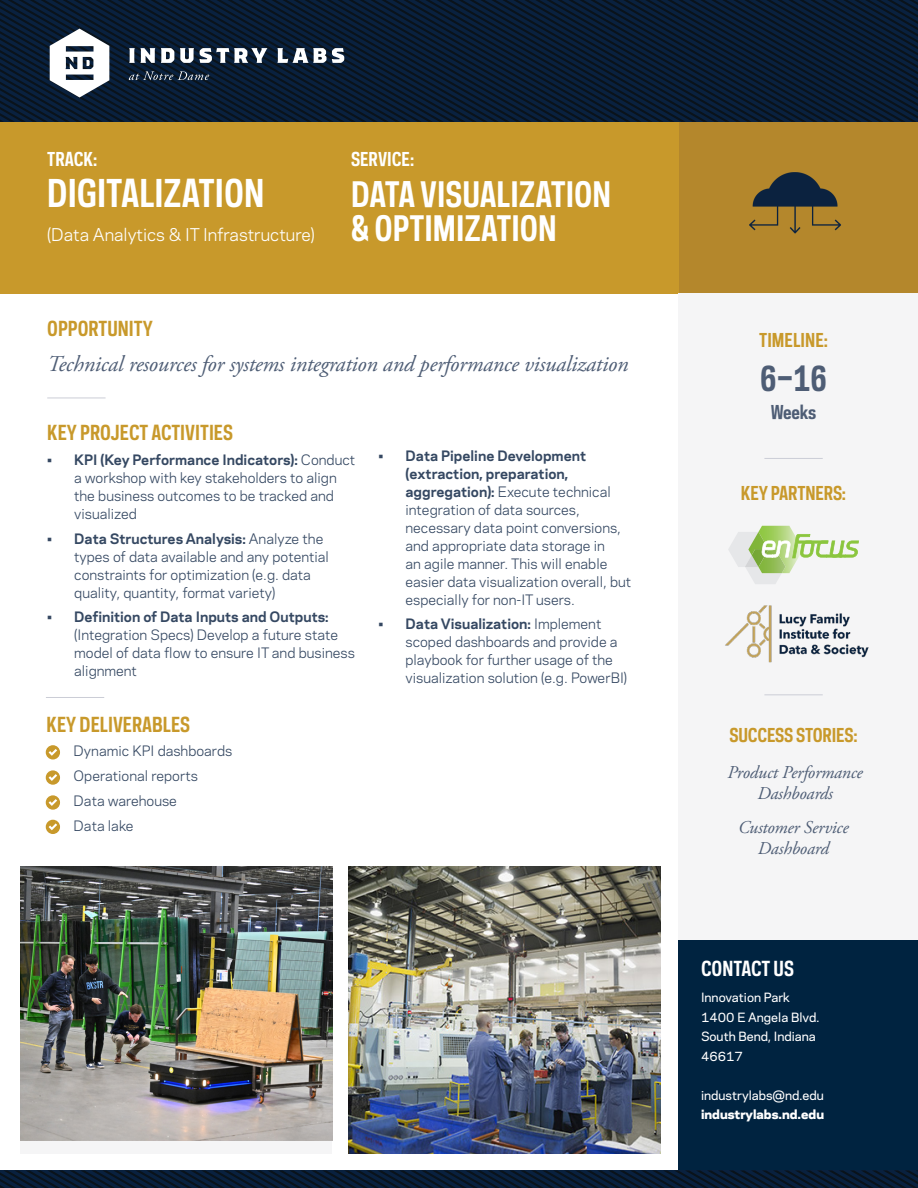
<style>
.page{position:relative;width:918px;height:1188px;background:#fff}
.page>*{position:absolute;margin:0;border:0;box-sizing:border-box;transform-origin:0 0}
.Secondary_Section_He{font:700 36px "Polaris Condensed";color:#fff}
.Secondary_Section_He-2{font:700 33px/34.5px "Polaris Condensed";color:#fff}
.Stat{font:700 33px "Polaris Condensed";color:#4e5d75}
.Body{font:italic 22.5px "Adobe Garamond Pro";letter-spacing:-.01em;color:#4e5d75}
.Gold_header_-_small{font:700 19.5px "Polaris Condensed";color:#c8992b}
.Gold_header_-_small-2{font:700 19.5px "Polaris Condensed";color:#fff}
.Stat_Labels{font:italic 18px/21px "Adobe Garamond Pro";letter-spacing:-.01em;color:#4e5d75;text-align:center}
.subheader{font:700 18px "Polaris Condensed";letter-spacing:-.01em;color:#c8992b}
.Gold_header_-_Worker{font:700 18px "Polaris Condensed";color:#fff}
.Gold_header_-_Worker-2{font:700 18px "Polaris Condensed";color:#c8992b}
.Stat_Labels-2{font:700 18px "Polaris Condensed";letter-spacing:-.015em;color:#4e5d75}
.Secondary_Section_He-3{font:16.5px "Galaxie Polaris";color:#fff}
.t1{font:13.5px/18px "Galaxie Polaris";color:#354862}
.No_bullet_small_text{font:500 12px/19.5px "Galaxie Polaris";color:#fff}
.s1{font-weight:700}
.s2{font-weight:800}
</style>
<div class="page">
<div style="left:678px;top:112px;width:240px;height:185px;background:#b4872c"></div>
<div style="left:0;top:104px;width:678px;height:190px;background:#c8992b"></div>
<div style="left:678px;top:294px;width:240px;height:894px;background:#f5f5f6"></div>
<div style="left:21px;top:866px;width:311px;height:287px;background:#f5f5f6"></div>
<img style="left:21px;top:866px;width:311px;height:275px">
<img style="left:349px;top:866px;width:311px;height:287px">
<svg style="left:0;top:0;width:918px;height:122px;background:#15263b"></svg>
<div style="left:678px;top:941px;width:240px;height:247px;background:#002340"></div>
<svg style="left:0;top:1170px;width:918px;height:18px"></svg>
<div style="left:46px;top:745px;width:14px;height:15px;background:#c8992b;border-radius:50%"></div>
<svg style="left:49px;top:749px;width:8px;height:7px"></svg>
<div style="left:46px;top:770px;width:14px;height:15px;background:#c8992b;border-radius:50%"></div>
<svg style="left:49px;top:774px;width:8px;height:7px"></svg>
<div style="left:46px;top:795px;width:14px;height:15px;background:#c8992b;border-radius:50%"></div>
<svg style="left:49px;top:799px;width:8px;height:7px"></svg>
<div style="left:46px;top:820px;width:14px;height:14px;background:#c8992b;border-radius:50%"></div>
<svg style="left:49px;top:823px;width:8px;height:7px"></svg>
<hr style="left:47px;top:398px;width:59px;height:1px;background:#cbcdd6">
<img style="left:725px;top:605px;width:144px;height:58px">
<hr style="left:764px;top:458px;width:59px;height:1px;background:#cbcdd6">
<svg style="left:728px;top:526px;width:131px;height:58px"></svg>
<hr style="left:764px;top:694px;width:59px;height:1px;background:#cbcdd6">
<hr style="left:46px;top:697px;width:58px;height:1px;background:#cbcdd6">
<img style="left:749px;top:172px;width:92px;height:62px">
<p class="Gold_header_-_Worker" style="left:47px;top:147px;width:52px">TRACK:</p>
<p class="Secondary_Section_He" style="left:47px;top:169px;width:219px">DIGITALIZATION</p>
<p class="Secondary_Section_He-3" style="left:47px;top:223px;width:269px">(Data Analytics &amp; IT Infrastructure)</p>
<p class="Gold_header_-_Worker" style="left:351px;top:147px;width:65px">SERVICE:</p>
<p class="Secondary_Section_He-2" style="left:351px;top:176px;width:262px">DATA VISUALIZATION &amp; OPTIMIZATION</p>
<p class="Gold_header_-_small" style="left:47px;top:316px;width:107px">OPPORTUNITY</p>
<p class="Body" style="left:47px;top:351px;width:583px">Technical resources for systems integration and performance visualization</p>
<p class="Gold_header_-_small" style="left:47px;top:420px;width:187px">KEY PROJECT ACTIVITIES</p>
<p class="t1" style="left:74px;top:450px;width:282px;text-indent:-27px">• <span class="s1">KPI (Key Performance Indicators):</span> Conduct a workshop with key stakeholders to align the business outcomes to be tracked and visualized</p>
<p class="t1" style="left:74px;top:529px;width:256px;text-indent:-27px">• <span class="s1">Data Structures Analysis:</span> Analyze the types of data available and any potential constraints for optimization (e.g. data quality, quantity, format variety)</p>
<p class="t1" style="left:74px;top:607px;width:282px;text-indent:-27px">• <span class="s1">Definition of Data Inputs and Outputs: </span>(Integration Specs) Develop a future state model of data flow to ensure IT and business alignment</p>
<p class="Gold_header_-_small" style="left:47px;top:711px;width:145px">KEY DELIVERABLES</p>
<p class="t1" style="left:47px;top:741px;width:187px">• Dynamic KPI dashboards</p>
<p class="t1" style="left:47px;top:766px;width:153px">• Operational reports</p>
<p class="t1" style="left:47px;top:791px;width:132px">• Data warehouse</p>
<p class="t1" style="left:47px;top:816px;width:89px">• Data lake</p>
<p class="t1" style="left:406px;top:446px;width:227px;text-indent:-27px">• <span class="s1">Data Pipeline Development (extraction, preparation, aggregation):</span> Execute technical integration of data sources, necessary data point conversions, and appropriate data storage in<br>an agile manner. This will enable easier data visualization overall, but especially for non-IT users.</p>
<p class="t1" style="left:406px;top:615px;width:223px;text-indent:-27px">• <span class="s1">Data Visualization:</span> Implement scoped dashboards and provide a playbook for further usage of the visualization solution (e.g. PowerBI)</p>
<p class="Gold_header_-_Worker-2" style="left:759px;top:328px;width:70px">TIMELINE:</p>
<p class="Stat" style="left:760px;top:357px;width:69px">6–16</p>
<p class="Stat_Labels-2" style="left:771px;top:400px;width:47px">Weeks</p>
<p class="subheader" style="left:741px;top:481px;width:107px">KEY PARTNERS:</p>
<p class="subheader" style="left:729px;top:723px;width:130px">SUCCESS STORIES:</p>
<p class="Stat_Labels" style="left:728px;top:762px;width:137px">Product Performance<br>Dashboards</p>
<p class="Stat_Labels" style="left:738px;top:817px;width:112px">Customer Service<br>Dashboard</p>
<p class="Gold_header_-_small-2" style="left:701px;top:955px;width:95px">CONTACT US</p>
<p class="No_bullet_small_text" style="left:701px;top:987px;width:120px">Innovation Park<br>1400 E Angela Blvd.<br>South Bend, Indiana<br>46617</p>
<p class="No_bullet_small_text" style="left:701px;top:1085px;width:125px">industrylabs@nd.edu <span class="s2">industrylabs.nd.edu</span></p>
</div>
